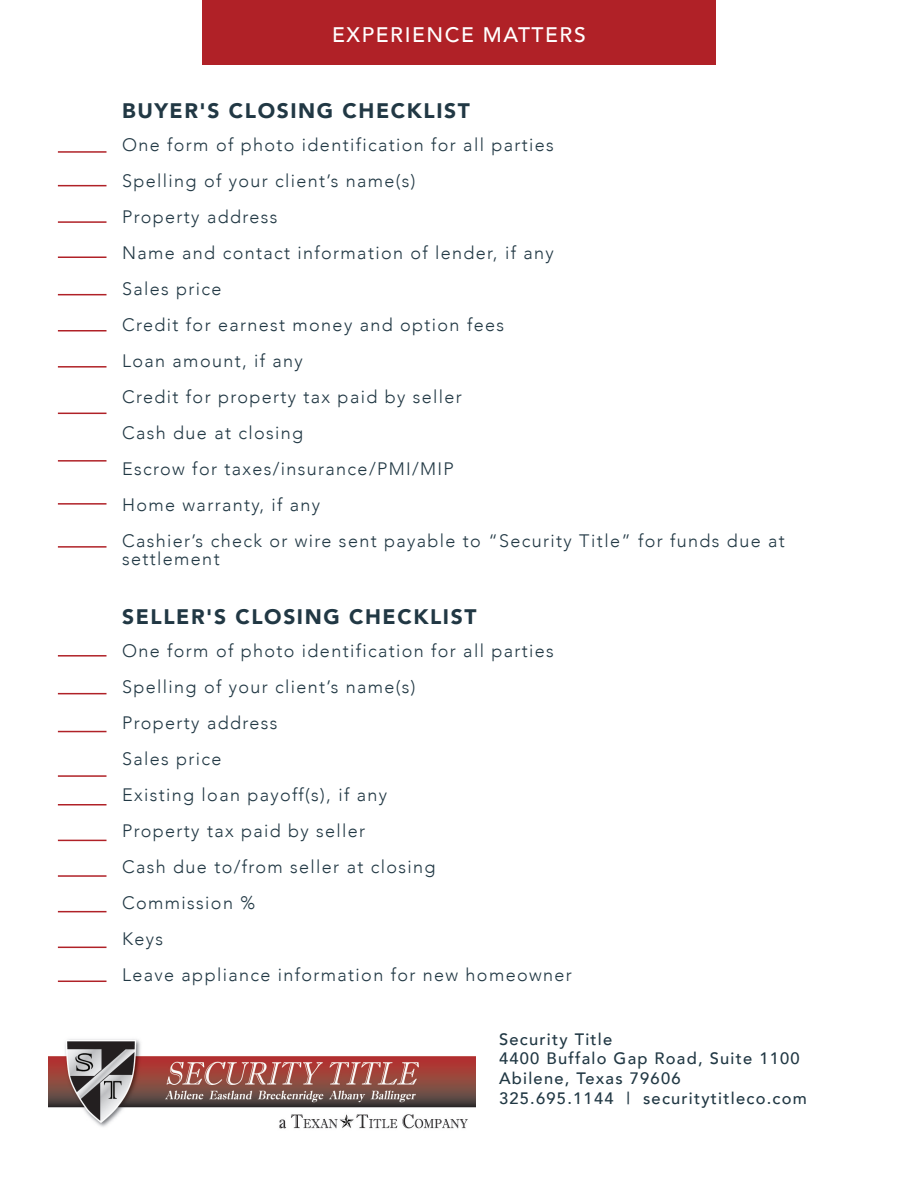
<style>
.page{position:relative;width:918px;height:1188px;background:#fff}
.page>*{position:absolute;margin:0;border:0;box-sizing:border-box;transform-origin:0 0}
.t1{font:900 21px "Avenir";letter-spacing:.075em;color:#213844}
.t2{font:500 21px "Avenir";letter-spacing:.075em;color:#fff}
.t3{font:300 18px "Avenir";letter-spacing:.075em;color:#213844}
.t4{font:500 16.5px "Avenir";letter-spacing:.075em;color:#213844}
</style>
<div class="page">
<div style="left:202px;top:0;width:514px;height:65px;background:#b02127"></div>
<hr style="left:58px;top:151px;width:48px;height:2px;background:#b02127">
<hr style="left:58px;top:221px;width:48px;height:2px;background:#b02127">
<hr style="left:58px;top:256px;width:48px;height:2px;background:#b02127">
<hr style="left:58px;top:294px;width:48px;height:1px;background:#b02127">
<hr style="left:58px;top:330px;width:48px;height:2px;background:#b02127">
<hr style="left:58px;top:185px;width:48px;height:1px;background:#b02127">
<hr style="left:58px;top:413px;width:48px;height:1px;background:#b02127">
<hr style="left:58px;top:460px;width:48px;height:2px;background:#b02127">
<hr style="left:58px;top:503px;width:48px;height:2px;background:#b02127">
<hr style="left:58px;top:366px;width:48px;height:2px;background:#b02127">
<hr style="left:58px;top:655px;width:48px;height:2px;background:#b02127">
<hr style="left:58px;top:731px;width:48px;height:1px;background:#b02127">
<hr style="left:58px;top:775px;width:48px;height:2px;background:#b02127">
<hr style="left:58px;top:875px;width:48px;height:2px;background:#b02127">
<hr style="left:58px;top:911px;width:48px;height:1px;background:#b02127">
<hr style="left:58px;top:546px;width:48px;height:2px;background:#b02127">
<hr style="left:58px;top:804px;width:48px;height:2px;background:#b02127">
<hr style="left:58px;top:840px;width:48px;height:1px;background:#b02127">
<hr style="left:58px;top:947px;width:48px;height:1px;background:#b02127">
<hr style="left:58px;top:981px;width:48px;height:1px;background:#b02127">
<hr style="left:58px;top:693px;width:48px;height:1px;background:#b02127">
<img style="left:48px;top:1039px;width:428px;height:90px">
<p class="t2" style="left:332px;top:16px;width:255px">EXPERIENCE MATTERS</p>
<p class="t1" style="left:122px;top:93px;width:349px">BUYER'S CLOSING CHECKLIST</p>
<p class="t3" style="left:122px;top:134px;width:433px">One form of photo identification for all parties</p>
<p class="t3" style="left:122px;top:170px;width:295px">Spelling of your client’s name(s)</p>
<p class="t3" style="left:122px;top:206px;width:157px">Property address</p>
<p class="t3" style="left:122px;top:242px;width:433px">Name and contact information of lender, if any</p>
<p class="t3" style="left:122px;top:278px;width:101px">Sales price</p>
<p class="t3" style="left:122px;top:314px;width:383px">Credit for earnest money and option fees</p>
<p class="t3" style="left:122px;top:350px;width:182px">Loan amount, if any</p>
<p class="t3" style="left:122px;top:386px;width:341px">Credit for property tax paid by seller</p>
<p class="t3" style="left:122px;top:422px;width:183px">Cash due at closing</p>
<p class="t3" style="left:122px;top:458px;width:333px">Escrow for taxes/insurance/PMI/MIP</p>
<p class="t3" style="left:122px;top:494px;width:200px">Home warranty, if any</p>
<p class="t3" style="left:122px;top:530px;width:664px">Cashier’s check or wire sent payable to “Security Title” for funds due at</p>
<p class="t3" style="left:122px;top:548px;width:99px">settlement</p>
<p class="t1" style="left:122px;top:598px;width:356px">SELLER'S CLOSING CHECKLIST</p>
<p class="t3" style="left:122px;top:640px;width:433px">One form of photo identification for all parties</p>
<p class="t3" style="left:122px;top:676px;width:295px">Spelling of your client’s name(s)</p>
<p class="t3" style="left:122px;top:712px;width:157px">Property address</p>
<p class="t3" style="left:122px;top:748px;width:101px">Sales price</p>
<p class="t3" style="left:122px;top:784px;width:266px">Existing loan payoff(s), if any</p>
<p class="t3" style="left:122px;top:820px;width:245px">Property tax paid by seller</p>
<p class="t3" style="left:122px;top:856px;width:315px">Cash due to/from seller at closing</p>
<p class="t3" style="left:122px;top:892px;width:134px">Commission %</p>
<p class="t3" style="left:122px;top:928px;width:43px">Keys</p>
<p class="t3" style="left:122px;top:964px;width:451px">Leave appliance information for new homeowner</p>
<p class="t4" style="left:499px;top:1025px;width:115px">Security Title</p>
<p class="t4" style="left:499px;top:1044px;width:302px">4400 Buffalo Gap Road, Suite 1100</p>
<p class="t4" style="left:499px;top:1064px;width:183px">Abilene, Texas 79606</p>
<p class="t4" style="left:499px;top:1084px;width:309px">325.695.1144 | securitytitleco.com</p>
</div>
